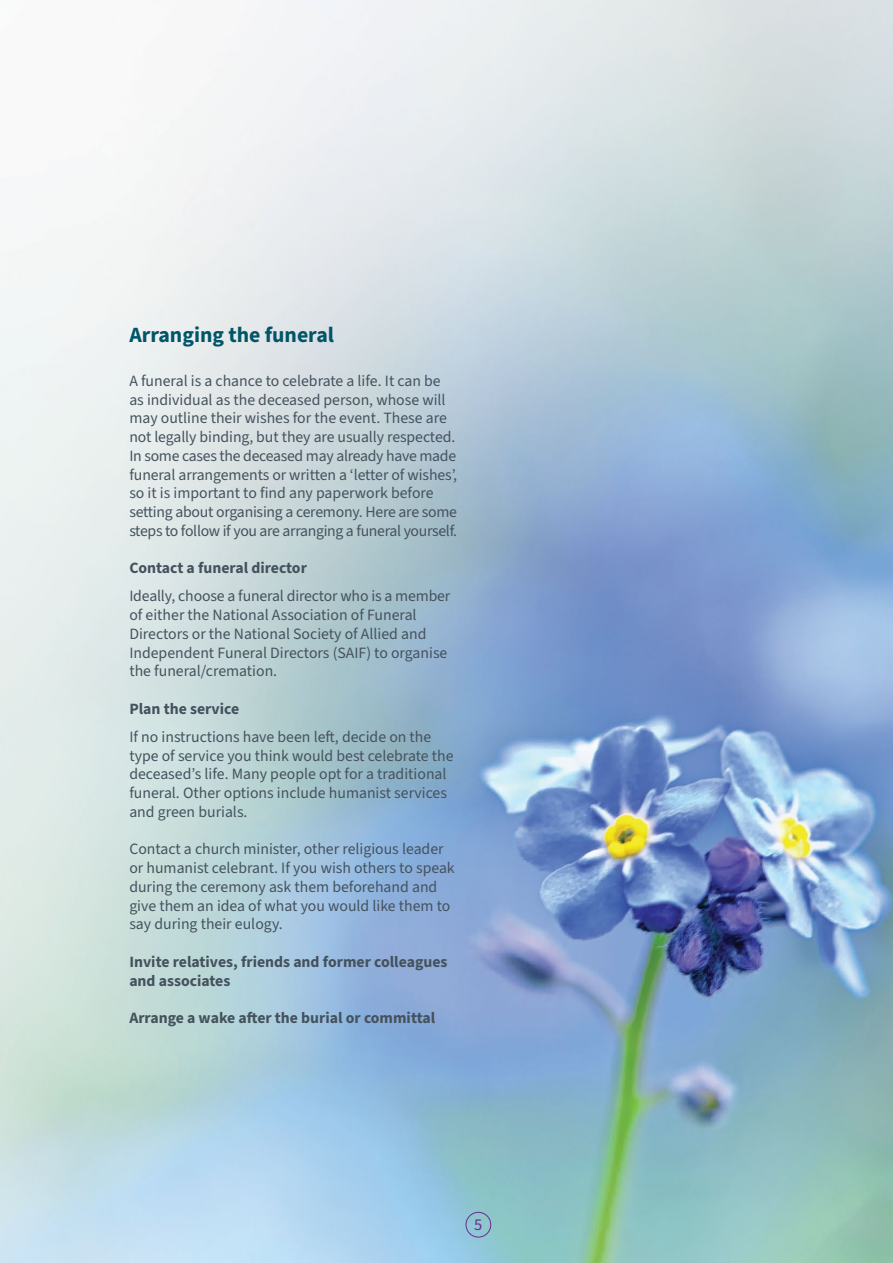
<style>
.page{position:relative;width:893px;height:1263px;background:#fff}
.page>*{position:absolute;margin:0;border:0;box-sizing:border-box;transform-origin:0 0}
.t1{font:700 21.75px "Source Sans 3";color:#005568}
.t2{font:16.5px "Source Sans 3";color:#6a2c91}
.t3{font:15.75px/18.8px "Source Sans 3";color:#44525d}
.t4{font:700 15.75px/18.8px "Source Sans 3";color:#44525d}
</style>
<div class="page">
<img style="left:0;top:0;width:893px;height:1263px">
<div style="left:466px;top:1212px;width:25px;height:25px;border:1px solid #6a2c91;border-radius:50%"></div>
<h1 class="t1" style="left:129px;top:320px;width:206px">Arranging the funeral</h1>
<p class="t3" style="left:129px;top:372px;width:329px">A funeral is a chance to celebrate a life. It can be as individual as the deceased person, whose will may outline their wishes for the event. These are not legally binding, but they are usually respected.<br>In some cases the deceased may already have made funeral arrangements or written a ‘letter of wishes’, so it is important to find any paperwork before setting about organising a ceremony. Here are some steps to follow if you are arranging a funeral yourself.</p>
<p class="t4" style="left:129px;top:559px;width:179px">Contact a funeral director</p>
<p class="t3" style="left:129px;top:587px;width:323px">Ideally, choose a funeral director who is a member of either the National Association of Funeral Directors or the National Society of Allied and Independent Funeral Directors (SAIF) to organise the funeral/cremation.</p>
<p class="t4" style="left:129px;top:700px;width:111px">Plan the service</p>
<p class="t3" style="left:129px;top:728px;width:326px">If no instructions have been left, decide on the type of service you think would best celebrate the deceased’s life. Many people opt for a traditional funeral. Other options include humanist services and green burials.</p>
<p class="t3" style="left:129px;top:840px;width:327px">Contact a church minister, other religious leader or humanist celebrant. If you wish others to speak during the ceremony ask them beforehand and give them an idea of what you would like them to say during their eulogy.</p>
<p class="t4" style="left:129px;top:953px;width:320px">Invite relatives, friends and former colleagues and associates</p>
<p class="t4" style="left:129px;top:1009px;width:307px">Arrange a wake after the burial or committal</p>
<p class="t2" style="left:474px;top:1214px;width:10px">5</p>
</div>
